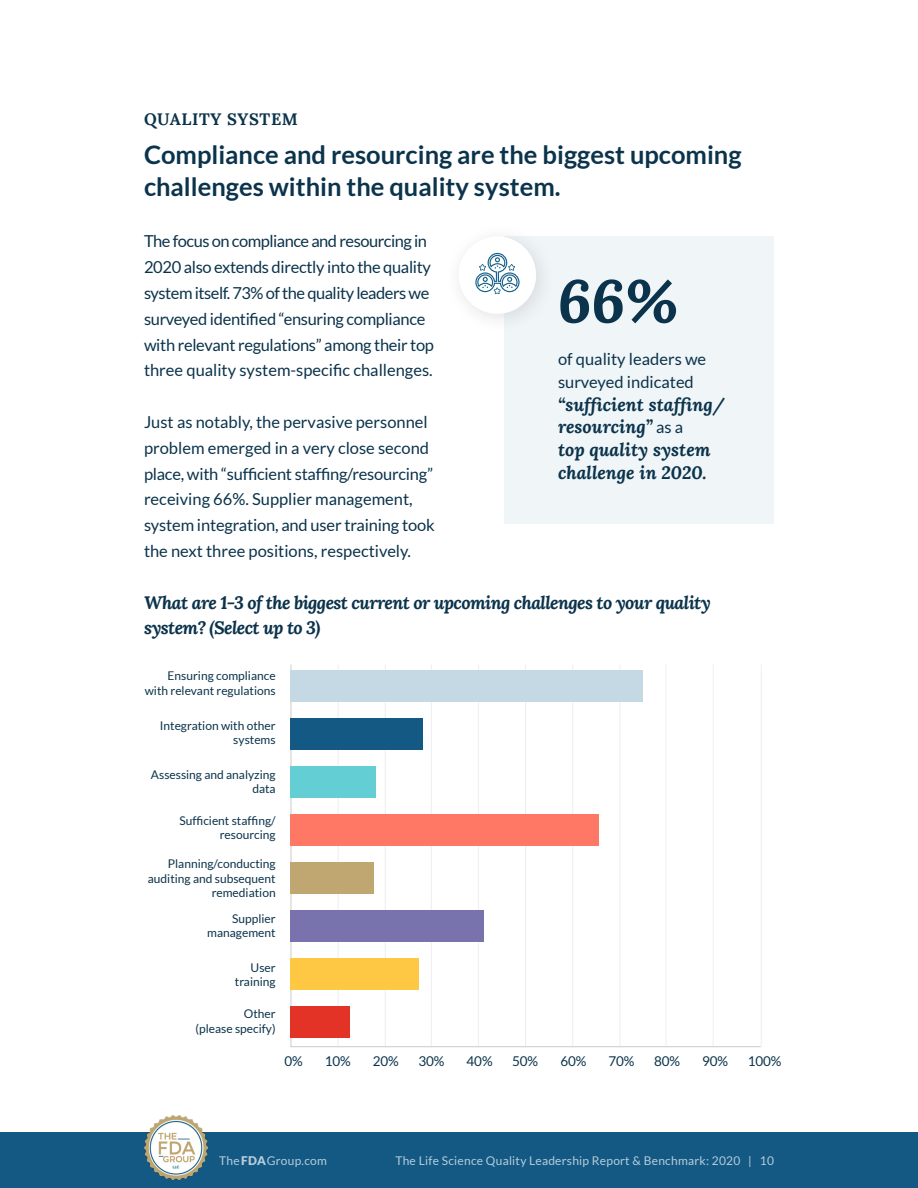
<style>
.page{position:relative;width:918px;height:1188px;background:#fff}
.page>*{position:absolute;margin:0;border:0;box-sizing:border-box;transform-origin:0 0}
.t1{font:italic 700 60px "Lora";color:#0b334b}
.t2{font:700 25.5px/31.8px "Lato";color:#0b344c}
.t3{font:italic 700 18px/25.8px "Lora";letter-spacing:-.035em;color:#0b334b}
.t4{font:italic 700 18px/22.8px "Lora";color:#0b334b}
.t5{font:16.5px/25.8px "Lato";letter-spacing:-.01em;color:#0b334b}
.cover_all_caps_title{font:700 16.5px "Lora";letter-spacing:.04em;color:#0b334a}
.t6{font:13.5px "Lato";letter-spacing:-.01em;color:#0b334b}
.t7{font:12px/14.4px "Lato";color:#0b334b;text-align:right}
.t8{font:12px "Lato";letter-spacing:.02em;color:#fff}
.s1{font-family:"Lato";font-weight:400;font-style:normal;font-size:16.5px}
.s2{font-weight:900}
</style>
<div class="page">
<div style="left:0;top:1132px;width:918px;height:56px;background:#135984"></div>
<img style="left:144px;top:1116px;width:64px;height:63px">
<div style="left:504px;top:236px;width:270px;height:288px;background:#f0f5f8"></div>
<div style="left:444px;top:221px;width:113px;height:114px;background:#231f20;opacity:.13"></div>
<div style="left:459px;top:236px;width:77px;height:78px;background:#fff;border-radius:50%"></div>
<svg style="left:475px;top:253px;width:45px;height:41px"></svg>
<svg style="left:290px;top:664px;width:472px;height:384px"></svg>
<div style="left:290px;top:670px;width:353px;height:32px;background:#c4d9e3"></div>
<div style="left:290px;top:718px;width:133px;height:32px;background:#135984"></div>
<div style="left:290px;top:766px;width:86px;height:32px;background:#63cfd4"></div>
<div style="left:290px;top:814px;width:309px;height:32px;background:#ff7866"></div>
<div style="left:290px;top:862px;width:84px;height:32px;background:#c0a670"></div>
<div style="left:290px;top:910px;width:194px;height:32px;background:#7873ad"></div>
<div style="left:290px;top:958px;width:129px;height:32px;background:#fec844"></div>
<div style="left:290px;top:1006px;width:60px;height:32px;background:#e33326"></div>
<p class="cover_all_caps_title" style="left:144px;top:108px;width:156px">QUALITY SYSTEM</p>
<p class="t2" style="left:144px;top:138px;width:599px">Compliance and resourcing are the biggest upcoming challenges within the quality system.</p>
<p class="t5" style="left:144px;top:228px;width:292px">The focus on compliance and resourcing in 2020 also extends directly into the quality system itself. 73% of the quality leaders we surveyed identified “ensuring compliance with relevant regulations” among their top three quality system-specific challenges.</p>
<p class="t5" style="left:144px;top:409px;width:292px">Just as notably, the pervasive personnel problem emerged in a very close second place, with “sufficient staffing/resourcing” receiving 66%. Supplier management, system integration, and user training took the next three positions, respectively.</p>
<p class="t3" style="left:144px;top:589px;width:568px">What are 1-3 of the biggest current or upcoming challenges to your quality system? (Select up to 3)</p>
<p class="t1" style="left:558px;top:260px;width:122px">66%</p>
<p class="t5" style="left:558px;top:348px;width:150px;line-height:22.8px">of quality leaders we surveyed indicated</p>
<p class="t4" style="left:558px;top:393px;width:168px">“sufficient staffing/ resourcing” <span class="s1">as a<br></span>top quality system challenge in 2020.</p>
<p class="t7" style="left:145px;top:669px;width:132px">Ensuring compliance with relevant regulations</p>
<p class="t7" style="left:160px;top:718px;width:117px">Integration with other systems</p>
<p class="t7" style="left:151px;top:767px;width:126px">Assessing and analyzing data</p>
<p class="t7" style="left:179px;top:813px;width:98px">Sufficient staffing/ resourcing</p>
<p class="t7" style="left:148px;top:857px;width:129px">Planning/conducting auditing and subsequent remediation</p>
<p class="t7" style="left:207px;top:911px;width:70px">Supplier management</p>
<p class="t7" style="left:235px;top:960px;width:42px">User training</p>
<p class="t7" style="left:196px;top:1007px;width:82px">Other<br>(please specify)</p>
<p class="t6" style="left:284px;top:1054px;width:20px">0%</p>
<p class="t6" style="left:325px;top:1054px;width:28px">10%</p>
<p class="t6" style="left:373px;top:1054px;width:28px">20%</p>
<p class="t6" style="left:419px;top:1054px;width:28px">30%</p>
<p class="t6" style="left:467px;top:1054px;width:28px">40%</p>
<p class="t6" style="left:512px;top:1054px;width:28px">50%</p>
<p class="t6" style="left:560px;top:1054px;width:28px">60%</p>
<p class="t6" style="left:608px;top:1054px;width:28px">70%</p>
<p class="t6" style="left:654px;top:1054px;width:28px">80%</p>
<p class="t6" style="left:702px;top:1054px;width:28px">90%</p>
<p class="t6" style="left:748px;top:1054px;width:35px">100%</p>
<p class="t8" style="left:219px;top:1154px;width:109px">The<span class="s2">FDA</span>Group.com</p>
<p class="t8" style="left:395px;top:1154px;width:380px">The Life Science Quality Leadership Report &amp; Benchmark: 2020 | 10</p>
</div>
